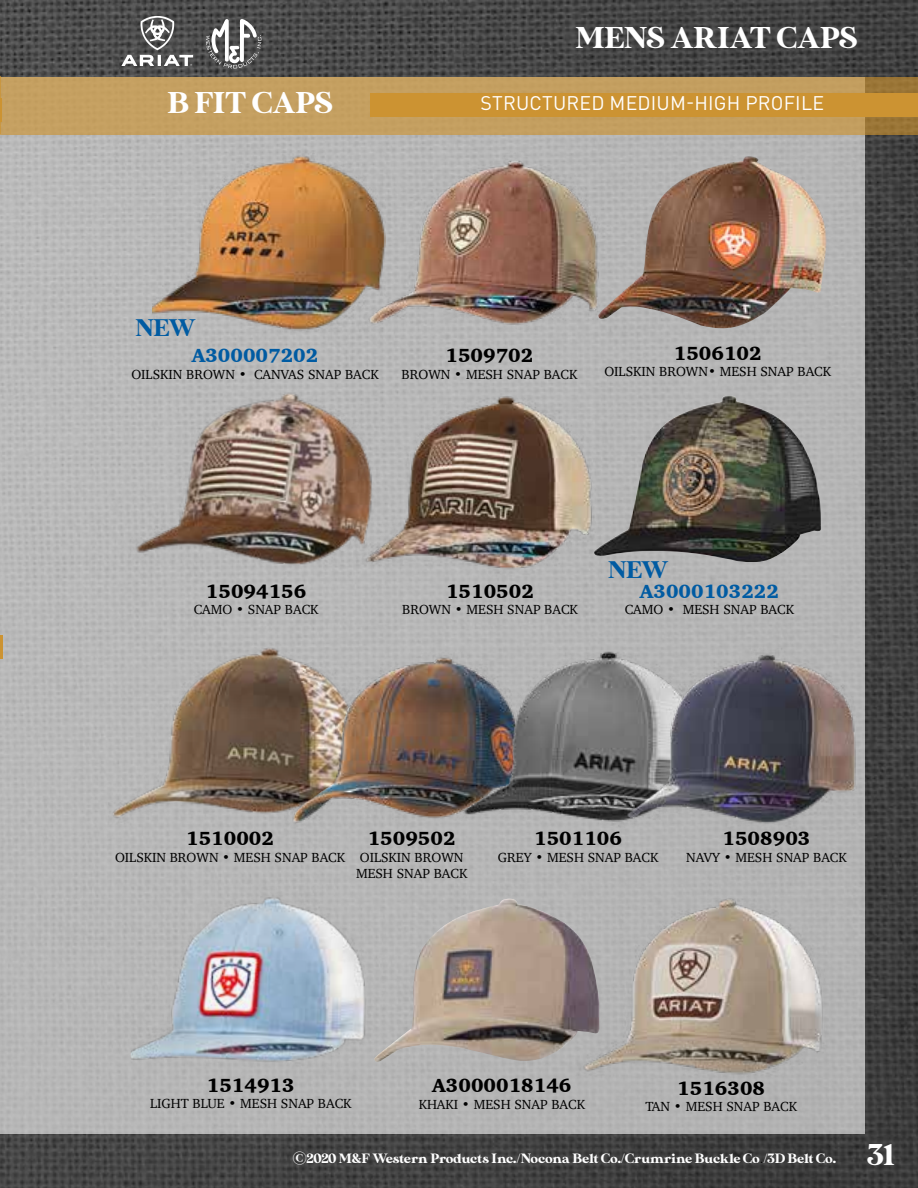
<style>
.page{position:relative;width:918px;height:1188px;background:#fff}
.page>*{position:absolute;margin:0;border:0;box-sizing:border-box;transform-origin:0 0}
.t1{font:30px "MADE Sunflower";color:#fff}
.t2{font:24px "MADE Sunflower";letter-spacing:-.03em;color:#005ba2}
.t3{font:900 19.5px "Charter";color:#000}
.t4{font:19.5px "DINOT";letter-spacing:.01em;color:#fff}
.t5{font:900 19.5px "Charter";color:#005ba2}
.t6{font:13.5px/16.5px "Charter";color:#000}
.t7{font:13.5px "MADE Sunflower";color:#fff}
.s1{font-family:"DINOT";color:#000}
</style>
<div class="page">
<img style="left:0;top:0;width:918px;height:1188px">
<div style="left:0;top:77px;width:865px;height:1057px;background:#b7b7b7"></div>
<svg style="left:206px;top:19px;width:55px;height:49px"></svg>
<svg style="left:121px;top:16px;width:72px;height:50px;background:#717171"></svg>
<img style="left:109px;top:640px;width:175px;height:190px">
<img style="left:284px;top:656px;width:246px;height:183px">
<img style="left:457px;top:640px;width:161px;height:187px">
<img style="left:609px;top:156px;width:220px;height:175px">
<img style="left:381px;top:391px;width:221px;height:194px">
<div style="left:0;top:77px;width:918px;height:57px;background:#c49f60"></div>
<div style="left:370px;top:93px;width:548px;height:24px;background:#cc9332"></div>
<hr style="left:0;top:635px;width:2px;height:24px;background:#cc9332">
<hr style="left:0;top:76px;width:1px;height:57px;background:#cc9332">
<img style="left:152px;top:153px;width:208px;height:178px">
<img style="left:618px;top:638px;width:243px;height:192px">
<img style="left:360px;top:141px;width:249px;height:198px">
<img style="left:129px;top:388px;width:252px;height:196px">
<img style="left:594px;top:395px;width:227px;height:167px">
<img style="left:577px;top:899px;width:248px;height:193px">
<img style="left:131px;top:880px;width:240px;height:198px">
<img style="left:374px;top:899px;width:226px;height:163px">
<h1 class="t1" style="left:575px;top:21px;width:283px">MENS ARIAT CAPS</h1>
<h1 class="t1" style="left:168px;top:86px;width:166px">B FIT CAPS</h1>
<h3 class="t4" style="left:480px;top:91px;width:345px">STRUCTURED MEDIUM-HIGH PROFILE</h3>
<h2 class="t2" style="left:135px;top:314px;width:62px">NEW</h2>
<h3 class="t5" style="left:192px;top:344px;width:128px">A300007202</h3>
<p class="t6" style="left:131px;top:366px;width:249px">OILSKIN BROWN • CANVAS SNAP BACK</p>
<h3 class="t3" style="left:446px;top:344px;width:89px">1509702</h3>
<p class="t6" style="left:402px;top:366px;width:177px">BROWN • MESH SNAP BACK</p>
<h3 class="t3" style="left:674px;top:341px;width:89px">1506102</h3>
<p class="t6" style="left:604px;top:363px;width:228px">OILSKIN BROWN• MESH SNAP BACK</p>
<h3 class="t3" style="left:206px;top:579px;width:102px">15094156</h3>
<p class="t6" style="left:194px;top:601px;width:126px">CAMO • SNAP BACK</p>
<h3 class="t3" style="left:446px;top:579px;width:89px">1510502</h3>
<p class="t6" style="left:402px;top:601px;width:177px">BROWN • MESH SNAP BACK</p>
<h2 class="t2" style="left:608px;top:556px;width:62px">NEW</h2>
<h3 class="t5" style="left:640px;top:579px;width:141px">A3000103222</h3>
<p class="t6" style="left:625px;top:601px;width:170px">CAMO • MESH SNAP BACK</p>
<h3 class="t3" style="left:186px;top:827px;width:89px">1510002</h3>
<p class="t6" style="left:115px;top:849px;width:232px">OILSKIN BROWN • MESH SNAP BACK</p>
<h3 class="t3" style="left:368px;top:827px;width:89px">1509502</h3>
<p class="t6" style="left:356px;top:849px;width:113px">OILSKIN BROWN<br>MESH SNAP BACK</p>
<h3 class="t3" style="left:534px;top:827px;width:89px">1501106</h3>
<p class="t6" style="left:498px;top:849px;width:162px">GREY • MESH SNAP BACK</p>
<h3 class="t3" style="left:723px;top:827px;width:89px">1508903</h3>
<p class="t6" style="left:686px;top:849px;width:162px">NAVY • MESH SNAP BACK</p>
<h3 class="t3" style="left:207px;top:1073px;width:89px">1514913</h3>
<p class="t6" style="left:150px;top:1095px;width:203px">LIGHT BLUE • MESH SNAP BACK</p>
<h3 class="t3" style="left:432px;top:1073px;width:141px">A3000018146</h3>
<p class="t6" style="left:419px;top:1095px;width:168px">KHAKI • MESH SNAP BACK</p>
<h3 class="t3" style="left:677px;top:1076px;width:89px">1516308</h3>
<p class="t6" style="left:645px;top:1098px;width:153px">TAN • MESH SNAP BACK</p>
<p class="t7" style="left:293px;top:1151px;width:544px">©2020 M&amp;F Western Products Inc./Nocona Belt Co./Crumrine Buckle Co<span class="s1">.</span>/3D Belt Co.</p>
<h1 class="t1" style="left:868px;top:1138px;width:29px">31</h1>
</div>
